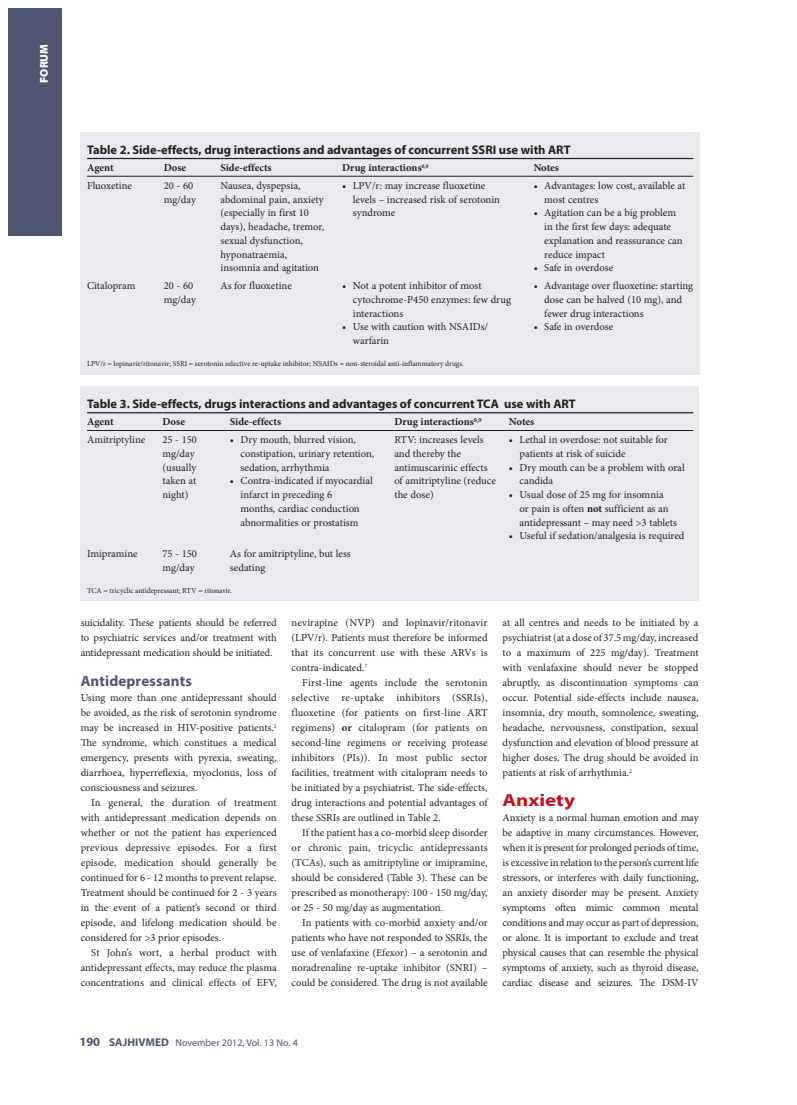
<style>
.page{position:relative;width:797px;height:1105px;background:#fff}
.page>*{position:absolute;margin:0;border:0;box-sizing:border-box;transform-origin:0 0}
.t1{font:700 17.5px "Myriad Pro";color:#c4121a;scale:1.2 1}
.t2{font:700 15px "Myriad Pro";letter-spacing:.01em;color:#4d5770}
.t3{font:700 12.5px "Myriad Pro";color:#231f20}
.t4{font:900 11.25px "Myriad Pro";color:#fff}
.t5{font:10.62px/15px "Minion Pro";color:#231f20}
.t6{font:700 10.62px "Minion Pro";color:#231f20}
.t7{font:10px "Myriad Pro";color:#4d5770}
.t8{font:7.5px "Minion Pro";color:#231f20}
.s1{font-weight:700}
.s2{font-style:italic}
.s3{font-weight:700;font-size:12.5px}
.s4{font-weight:700;font-size:11.25px}
</style>
<div class="page">
<div style="left:9px;top:9px;width:53px;height:227px;background:#4d5770"></div>
<div style="left:80px;top:132px;width:619px;height:243px;background:#e9eaee"></div>
<hr style="left:87px;top:158px;width:77px;height:1px;background:#231f20">
<hr style="left:164px;top:158px;width:56px;height:1px;background:#231f20">
<hr style="left:220px;top:158px;width:122px;height:1px;background:#231f20">
<hr style="left:342px;top:158px;width:191px;height:1px;background:#231f20">
<hr style="left:533px;top:158px;width:160px;height:1px;background:#231f20">
<hr style="left:87px;top:176px;width:77px;height:1px;background:#231f20">
<hr style="left:164px;top:176px;width:56px;height:1px;background:#231f20">
<hr style="left:220px;top:176px;width:122px;height:1px;background:#231f20">
<hr style="left:342px;top:176px;width:191px;height:1px;background:#231f20">
<hr style="left:533px;top:176px;width:160px;height:1px;background:#231f20">
<div style="left:80px;top:386px;width:618px;height:215px;background:#e9eaee"></div>
<hr style="left:87px;top:412px;width:75px;height:1px;background:#231f20">
<hr style="left:162px;top:412px;width:68px;height:1px;background:#231f20">
<hr style="left:230px;top:412px;width:164px;height:1px;background:#231f20">
<hr style="left:394px;top:412px;width:115px;height:1px;background:#231f20">
<hr style="left:509px;top:412px;width:184px;height:1px;background:#231f20">
<hr style="left:87px;top:430px;width:75px;height:1px;background:#231f20">
<hr style="left:162px;top:430px;width:68px;height:1px;background:#231f20">
<hr style="left:230px;top:430px;width:164px;height:1px;background:#231f20">
<hr style="left:394px;top:430px;width:115px;height:1px;background:#231f20">
<hr style="left:509px;top:430px;width:184px;height:1px;background:#231f20">
<p class="t4" style="left:38px;top:83px;width:40px;rotate:-90deg">FORUM</p>
<p class="t3" style="left:87px;top:141px;width:485px">Table 2. Side-effects, drug interactions and advantages of concurrent SSRI use with ART</p>
<p class="t6" style="left:87px;top:160px;width:28px">Agent</p>
<p class="t6" style="left:164px;top:160px;width:24px">Dose</p>
<p class="t6" style="left:220px;top:160px;width:53px">Side-effects</p>
<p class="t6" style="left:342px;top:160px;width:88px">Drug interactions<sup>8,9</sup></p>
<p class="t6" style="left:533px;top:160px;width:27px">Notes</p>
<p class="t5" style="left:87px;top:178px;width:46px">Fluoxetine</p>
<p class="t5" style="left:164px;top:179px;width:34px;line-height:13.8px">20 - 60 mg/day</p>
<p class="t5" style="left:220px;top:179px;width:105px;line-height:13.8px">Nausea, dyspepsia, abdominal pain, anxiety (especially in first 10 days), headache, tremor, sexual dysfunction, hyponatraemia, insomnia and agitation</p>
<p class="t5" style="left:353px;top:179px;width:149px;line-height:13.8px;text-indent:-11px">• LPV/r: may increase fluoxetine levels – increased risk of serotonin syndrome</p>
<p class="t5" style="left:544px;top:179px;width:142px;line-height:13.8px;text-indent:-11px">• Advantages: low cost, available at most centres</p>
<p class="t5" style="left:544px;top:206px;width:140px;line-height:13.8px;text-indent:-11px">• Agitation can be a big problem in the first few days: adequate explanation and reassurance can reduce impact</p>
<p class="t5" style="left:533px;top:261px;width:81px">• Safe in overdose</p>
<p class="t5" style="left:87px;top:278px;width:50px">Citalopram</p>
<p class="t5" style="left:164px;top:279px;width:34px;line-height:13.8px">20 - 60 mg/day</p>
<p class="t5" style="left:220px;top:278px;width:73px">As for fluoxetine</p>
<p class="t5" style="left:353px;top:279px;width:160px;line-height:13.8px;text-indent:-11px">• Not a potent inhibitor of most cytochrome-P450 enzymes: few drug interactions</p>
<p class="t5" style="left:353px;top:320px;width:137px;line-height:13.8px;text-indent:-11px">• Use with caution with NSAIDs/ warfarin</p>
<p class="t5" style="left:544px;top:279px;width:150px;line-height:13.8px;text-indent:-11px">• Advantage over fluoxetine: starting dose can be halved (10 mg), and fewer drug interactions</p>
<p class="t5" style="left:533px;top:320px;width:81px">• Safe in overdose</p>
<p class="t8" style="left:87px;top:359px;width:378px">LPV/r = lopinavir/ritonavir; SSRI = serotonin selective re-uptake inhibitor; NSAIDs = non-steroidal anti-inflammatory drugs.</p>
<p class="t3" style="left:87px;top:395px;width:490px">Table 3. Side-effects, drugs interactions and advantages of concurrent TCA use with ART</p>
<p class="t6" style="left:87px;top:415px;width:28px">Agent</p>
<p class="t6" style="left:162px;top:415px;width:24px">Dose</p>
<p class="t6" style="left:230px;top:415px;width:53px">Side-effects</p>
<p class="t6" style="left:394px;top:415px;width:89px">Drug interactions<sup>8,9</sup></p>
<p class="t6" style="left:509px;top:415px;width:27px">Notes</p>
<p class="t5" style="left:87px;top:432px;width:60px">Amitriptyline</p>
<p class="t5" style="left:162px;top:433px;width:36px;line-height:13.8px">25 - 150 mg/day (usually taken at night)</p>
<p class="t5" style="left:240px;top:433px;width:135px;line-height:13.8px;text-indent:-11px">• Dry mouth, blurred vision, constipation, urinary retention, sedation, arrhythmia</p>
<p class="t5" style="left:394px;top:433px;width:103px;line-height:13.8px">RTV: increases levels and thereby the antimuscarinic effects of amitriptyline (reduce the dose)</p>
<p class="t5" style="left:519px;top:433px;width:150px;line-height:13.8px;text-indent:-11px">• Lethal in overdose: not suitable for patients at risk of suicide</p>
<p class="t5" style="left:519px;top:460px;width:167px;line-height:13.8px;text-indent:-11px">• Dry mouth can be a problem with oral candida</p>
<p class="t5" style="left:519px;top:488px;width:159px;line-height:13.8px;text-indent:-11px">• Usual dose of 25 mg for insomnia<br>or pain is often <span class="s1">not</span> sufficient as an antidepressant – may need &gt;3 tablets</p>
<p class="t5" style="left:509px;top:529px;width:177px">• Useful if sedation/analgesia is required</p>
<p class="t5" style="left:240px;top:474px;width:134px;line-height:13.8px;text-indent:-11px">• Contra-indicated if myocardial infarct in preceding 6<br>months, cardiac conduction abnormalities or prostatism</p>
<p class="t5" style="left:87px;top:546px;width:52px">Imipramine</p>
<p class="t5" style="left:162px;top:547px;width:36px;line-height:13.8px">75 - 150 mg/day</p>
<p class="t5" style="left:230px;top:547px;width:122px;line-height:13.8px">As for amitriptyline, but less sedating</p>
<p class="t8" style="left:87px;top:585px;width:146px">TCA = tricyclic antidepressant; RTV = ritonavir.</p>
<p class="t5" style="left:81px;top:615px;width:197px;text-align:justify">suicidality. These patients should be referred to psychiatric services and/or treatment with antidepressant medication should be initiated.</p>
<h2 class="t2" style="left:81px;top:671px;width:113px">Antidepressants</h2>
<p class="t5" style="left:81px;top:690px;width:197px;text-align:justify">Using more than one antidepressant should be avoided, as the risk of serotonin syndrome may be increased in HIV-positive patients.<sup>2<br></sup>The syndrome, which constitues a medical emergency, presents with pyrexia, sweating, diarrhoea, hyperreflexia, myoclonus, loss of consciousness and seizures.</p>
<p class="t5" style="left:81px;top:795px;width:197px;text-align:justify;text-indent:11px">In general, the duration of treatment with antidepressant medication depends on whether or not the patient has experienced previous depressive episodes. For a first episode, medication should generally be continued for 6 - 12 months to prevent relapse.<br>Treatment should be continued for 2 - 3 years in the event of a patient’s second or third episode, and lifelong medication should be considered for &gt;3 prior episodes.</p>
<p class="t5" style="left:81px;top:945px;width:197px;text-align:justify;text-indent:11px">St John’s wort, a herbal product with antidepressant effects, may reduce the plasma concentrations and clinical effects of EFV,</p>
<p class="t5" style="left:291px;top:615px;width:197px;text-align:justify">nevirapine (NVP) and lopinavir/ritonavir (LPV/r). Patients must therefore be informed that its concurrent use with these ARVs is contra-indicated.<sup>7</sup></p>
<p class="t5" style="left:292px;top:675px;width:197px;text-align:justify;text-indent:11px">First-line agents include the serotonin selective re-uptake inhibitors (SSRIs), fluoxetine (for patients on first-line ART regimens) <span class="s1">or</span> citalopram (for patients on second-line regimens or receiving protease inhibitors (PIs)). In most public sector facilities, treatment with citalopram needs to be initiated by a psychiatrist. The side-effects, drug interactions and potential advantages of these SSRIs are outlined in Table 2.</p>
<p class="t5" style="left:292px;top:825px;width:197px;text-align:justify;text-indent:11px">If the patient has a co-morbid sleep disorder or chronic pain, tricyclic antidepressants (TCAs), such as amitriptyline or imipramine, should be considered (Table 3). These can be prescribed as monotherapy: 100 - 150 mg/day, or 25 - 50 mg/day as augmentation.</p>
<p class="t5" style="left:292px;top:915px;width:197px;text-align:justify;text-indent:11px">In patients with co-morbid anxiety and/or patients who have not responded to SSRIs, the use of venlafaxine (Efexor) – a serotonin and noradrenaline re-uptake inhibitor (SNRI) – could be considered<span class="s2">.</span> The drug is not available</p>
<p class="t5" style="left:502px;top:615px;width:197px;text-align:justify">at all centres and needs to be initiated by a psychiatrist (at a dose of 37.5 mg/day, increased to a maximum of 225 mg/day). Treatment with venlafaxine should never be stopped abruptly, as discontinuation symptoms can occur. Potential side-effects include nausea, insomnia, dry mouth, somnolence, sweating, headache, nervousness, constipation, sexual dysfunction and elevation of blood pressure at higher doses. The drug should be avoided in patients at risk of arrhythmia.<sup>2</sup></p>
<h1 class="t1" style="left:502px;top:789px;width:62px">Anxiety</h1>
<p class="t5" style="left:502px;top:810px;width:197px;text-align:justify">Anxiety is a normal human emotion and may be adaptive in many circumstances. However, when it is present for prolonged periods of time, is excessive in relation to the person’s current life stressors, or interferes with daily functioning, an anxiety disorder may be present. Anxiety symptoms often mimic common mental conditions and may occur as part of depression, or alone. It is important to exclude and treat physical causes that can resemble the physical symptoms of anxiety, such as thyroid disease, cardiac disease and seizures. The DSM-IV</p>
<p class="t7" style="left:79px;top:1037px;width:220px"><span class="s3">190</span> <span class="s4">SAJHIVMED</span> November 2012, Vol. 13 No. 4</p>
</div>
